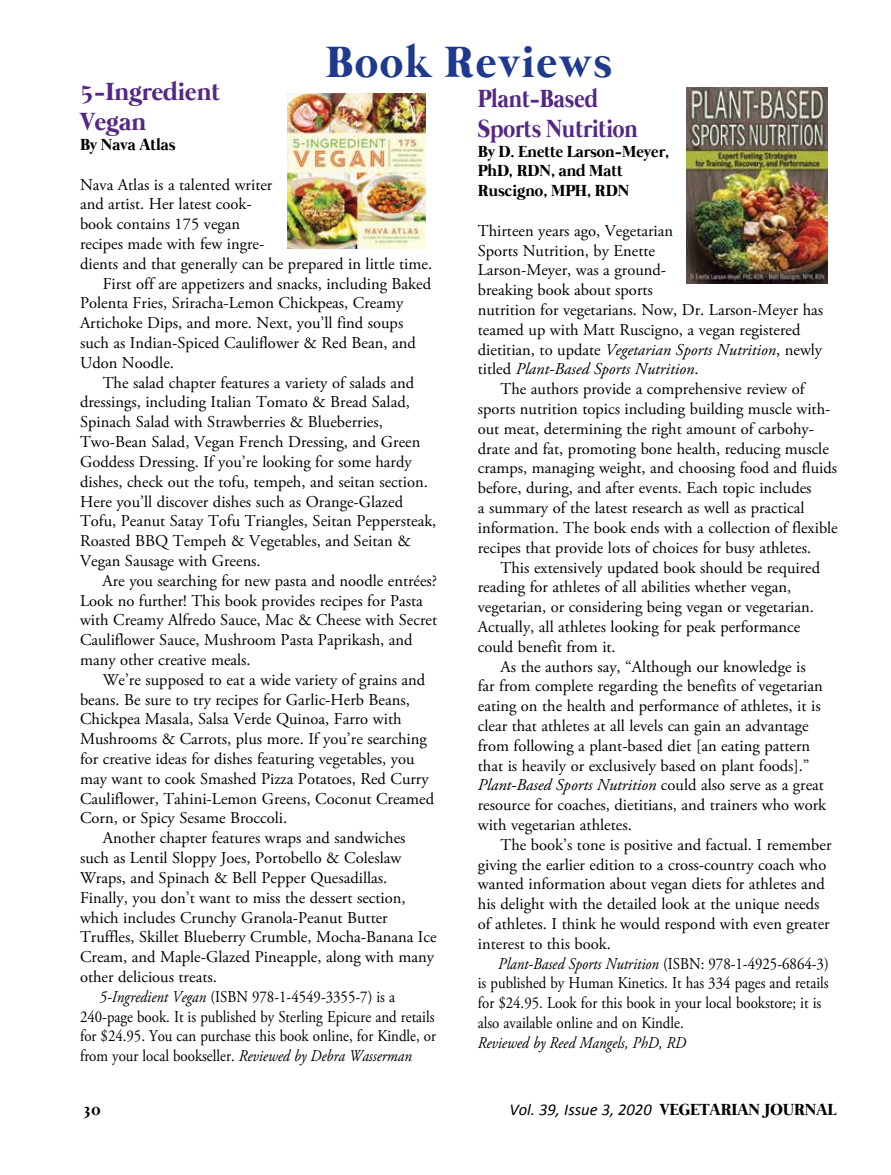
<style>
.page{position:relative;width:891px;height:1175px;background:#fff}
.page>*{position:absolute;margin:0;border:0;box-sizing:border-box;transform-origin:0 0}
.t1{font:700 45px "Mermaid";letter-spacing:.05em;color:#1e398d}
.t2{font:700 25.5px/30px "Mermaid";color:#542785;scale:.9 1}
.t3{font:700 25.5px/30px "Mermaid";color:#542785}
.t4{font:16.5px/19.8px "Adobe Garamond Pro";color:#000}
.t5{font:16.5px/19.8px "Adobe Garamond Pro";color:#000;scale:.9 1}
.t6{font:700 16.5px/19.8px "Mermaid";color:#000}
.t7{font:italic 16.5px "Calibri";color:#000}
.t8{font:italic 16.5px "Adobe Garamond Pro";color:#000;scale:.9 1}
.s1{font-style:italic}
.s2{font-family:"Mermaid";font-weight:700;font-style:normal}
</style>
<div class="page">
<img style="left:687px;top:87px;width:140px;height:196px">
<img style="left:287px;top:94px;width:138px;height:155px">
<h1 class="t1" style="left:326px;top:36px;width:288px">Book Reviews</h1>
<h2 class="t3" style="left:80px;top:78px;width:141px">5-Ingredient<br>Vegan</h2>
<p class="t6" style="left:80px;top:136px;width:97px">By Nava Atlas</p>
<p class="t4" style="left:80px;top:175px;width:194px">Nava Atlas is a talented writer</p>
<p class="t4" style="left:80px;top:195px;width:173px">and artist. Her latest cook-</p>
<p class="t4" style="left:80px;top:215px;width:162px">book contains 175 vegan</p>
<p class="t4" style="left:80px;top:234px;width:186px">recipes made with few ingre-</p>
<p class="t4" style="left:80px;top:254px;width:354px">dients and that generally can be prepared in little time.</p>
<p class="t4" style="left:103px;top:274px;width:330px">First off are appetizers and snacks, including Baked</p>
<p class="t4" style="left:80px;top:294px;width:325px">Polenta Fries, Sriracha-Lemon Chickpeas, Creamy</p>
<p class="t4" style="left:80px;top:314px;width:325px">Artichoke Dips, and more. Next, you’ll find soups</p>
<p class="t4" style="left:80px;top:333px;width:337px">such as Indian-Spiced Cauliflower &amp; Red Bean, and</p>
<p class="t4" style="left:80px;top:353px;width:96px">Udon Noodle.</p>
<p class="t4" style="left:103px;top:373px;width:313px">The salad chapter features a variety of salads and</p>
<p class="t4" style="left:80px;top:393px;width:331px">dressings, including Italian Tomato &amp; Bread Salad,</p>
<p class="t4" style="left:80px;top:413px;width:304px">Spinach Salad with Strawberries &amp; Blueberries,</p>
<p class="t4" style="left:80px;top:432px;width:342px">Two-Bean Salad, Vegan French Dressing, and Green</p>
<p class="t4" style="left:80px;top:452px;width:333px">Goddess Dressing. If you’re looking for some hardy</p>
<p class="t4" style="left:80px;top:472px;width:349px">dishes, check out the tofu, tempeh, and seitan section.</p>
<p class="t4" style="left:80px;top:492px;width:325px">Here you’ll discover dishes such as Orange-Glazed</p>
<p class="t4" style="left:80px;top:512px;width:358px">Tofu, Peanut Satay Tofu Triangles, Seitan Peppersteak,</p>
<p class="t4" style="left:80px;top:531px;width:332px">Roasted BBQ Tempeh &amp; Vegetables, and Seitan &amp;</p>
<p class="t4" style="left:80px;top:551px;width:182px">Vegan Sausage with Greens.</p>
<p class="t4" style="left:103px;top:571px;width:336px">Are you searching for new pasta and noodle entrées?</p>
<p class="t4" style="left:80px;top:591px;width:344px">Look no further! This book provides recipes for Pasta</p>
<p class="t4" style="left:80px;top:611px;width:359px">with Creamy Alfredo Sauce, Mac &amp; Cheese with Secret</p>
<p class="t4" style="left:80px;top:630px;width:334px">Cauliflower Sauce, Mushroom Pasta Paprikash, and</p>
<p class="t4" style="left:80px;top:650px;width:172px">many other creative meals.</p>
<p class="t4" style="left:103px;top:670px;width:324px">We’re supposed to eat a wide variety of grains and</p>
<p class="t4" style="left:80px;top:690px;width:331px">beans. Be sure to try recipes for Garlic-Herb Beans,</p>
<p class="t4" style="left:80px;top:710px;width:323px">Chickpea Masala, Salsa Verde Quinoa, Farro with</p>
<p class="t4" style="left:80px;top:729px;width:348px">Mushrooms &amp; Carrots, plus more. If you’re searching</p>
<p class="t4" style="left:80px;top:749px;width:336px">for creative ideas for dishes featuring vegetables, you</p>
<p class="t4" style="left:80px;top:769px;width:350px">may want to cook Smashed Pizza Potatoes, Red Curry</p>
<p class="t4" style="left:80px;top:789px;width:356px">Cauliflower, Tahini-Lemon Greens, Coconut Creamed</p>
<p class="t4" style="left:80px;top:809px;width:209px">Corn, or Spicy Sesame Broccoli.</p>
<p class="t4" style="left:103px;top:828px;width:304px">Another chapter features wraps and sandwiches</p>
<p class="t4" style="left:80px;top:848px;width:323px">such as Lentil Sloppy Joes, Portobello &amp; Coleslaw</p>
<p class="t4" style="left:80px;top:868px;width:309px">Wraps, and Spinach &amp; Bell Pepper Quesadillas.</p>
<p class="t4" style="left:80px;top:888px;width:327px">Finally, you don’t want to miss the dessert section,</p>
<p class="t4" style="left:80px;top:908px;width:309px">which includes Crunchy Granola-Peanut Butter</p>
<p class="t4" style="left:80px;top:927px;width:358px">Truffles, Skillet Blueberry Crumble, Mocha-Banana Ice</p>
<p class="t4" style="left:80px;top:947px;width:356px">Cream, and Maple-Glazed Pineapple, along with many</p>
<p class="t4" style="left:80px;top:967px;width:138px">other delicious treats.</p>
<p class="t5" style="left:100px;top:987px;width:330px"><span class="s1">5-Ingredient Vegan</span> (ISBN 978-1-4549-3355-7) is a</p>
<p class="t5" style="left:80px;top:1007px;width:395px">240-page book. It is published by Sterling Epicure and retails</p>
<p class="t5" style="left:80px;top:1026px;width:397px">for $24.95. You can purchase this book online, for Kindle, or</p>
<p class="t5" style="left:80px;top:1046px;width:370px">from your local bookseller. <span class="s1">Reviewed by Debra Wasserman</span></p>
<h2 class="t2" style="left:478px;top:85px;width:179px">Plant-Based<br>Sports Nutrition</h2>
<p class="t6" style="left:478px;top:142px;width:193px">By D. Enette Larson-Meyer,<br>PhD, RDN, and Matt<br>Ruscigno, MPH, RDN</p>
<p class="t4" style="left:478px;top:221px;width:347px">Thirteen years ago, Vegetarian<br>Sports Nutrition, by Enette<br>Larson-Meyer, was a ground-<br>breaking book about sports<br>nutrition for vegetarians. Now, Dr. Larson-Meyer has teamed up with Matt Ruscigno, a vegan registered dietitian, to update <span class="s1">Vegetarian Sports Nutrition</span>, newly titled <span class="s1">Plant-Based Sports Nutrition</span>.</p>
<p class="t4" style="left:478px;top:380px;width:362px;text-indent:23px">The authors provide a comprehensive review of sports nutrition topics including building muscle with&shy;out meat, determining the right amount of carbohy&shy;drate and fat, promoting bone health, reducing muscle cramps, managing weight, and choosing food and fluids before, during, and after events. Each topic includes<br>a summary of the latest research as well as practical information. The book ends with a collection of flexible recipes that provide lots of choices for busy athletes.</p>
<p class="t4" style="left:478px;top:558px;width:344px;text-indent:23px">This extensively updated book should be required reading for athletes of all abilities whether vegan, vegetarian, or considering being vegan or vegetarian.<br>Actually, all athletes looking for peak performance could benefit from it.</p>
<p class="t4" style="left:478px;top:657px;width:350px;text-indent:23px">As the authors say, “Although our knowledge is far from complete regarding the benefits of vegetarian eating on the health and performance of athletes, it is clear that athletes at all levels can gain an advantage from following a plant-based diet [an eating pattern that is heavily or exclusively based on plant foods].” <span class="s1">Plant-Based Sports Nutrition</span> could also serve as a great resource for coaches, dietitians, and trainers who work with vegetarian athletes.</p>
<p class="t4" style="left:478px;top:835px;width:355px;text-indent:23px">The book’s tone is positive and factual. I remember giving the earlier edition to a cross-country coach who wanted information about vegan diets for athletes and his delight with the detailed look at the unique needs of athletes. I think he would respond with even greater interest to this book.</p>
<p class="t5" style="left:478px;top:954px;width:391px;text-indent:20px"><span class="s1">Plant-Based Sports Nutrition</span> (ISBN: 978-1-4925-6864-3) is published by Human Kinetics. It has 334 pages and retails for $24.95. Look for this book in your local bookstore; it is also available online and on Kindle.</p>
<p class="t8" style="left:478px;top:1032px;width:233px">Reviewed by Reed Mangels, PhD, RD</p>
<p class="t6" style="left:82px;top:1101px;width:20px">30</p>
<p class="t7" style="left:509px;top:1098px;width:329px">Vol. 39, Issue 3, 2020 <span class="s2">VEGETARIAN JOURNAL</span></p>
</div>
